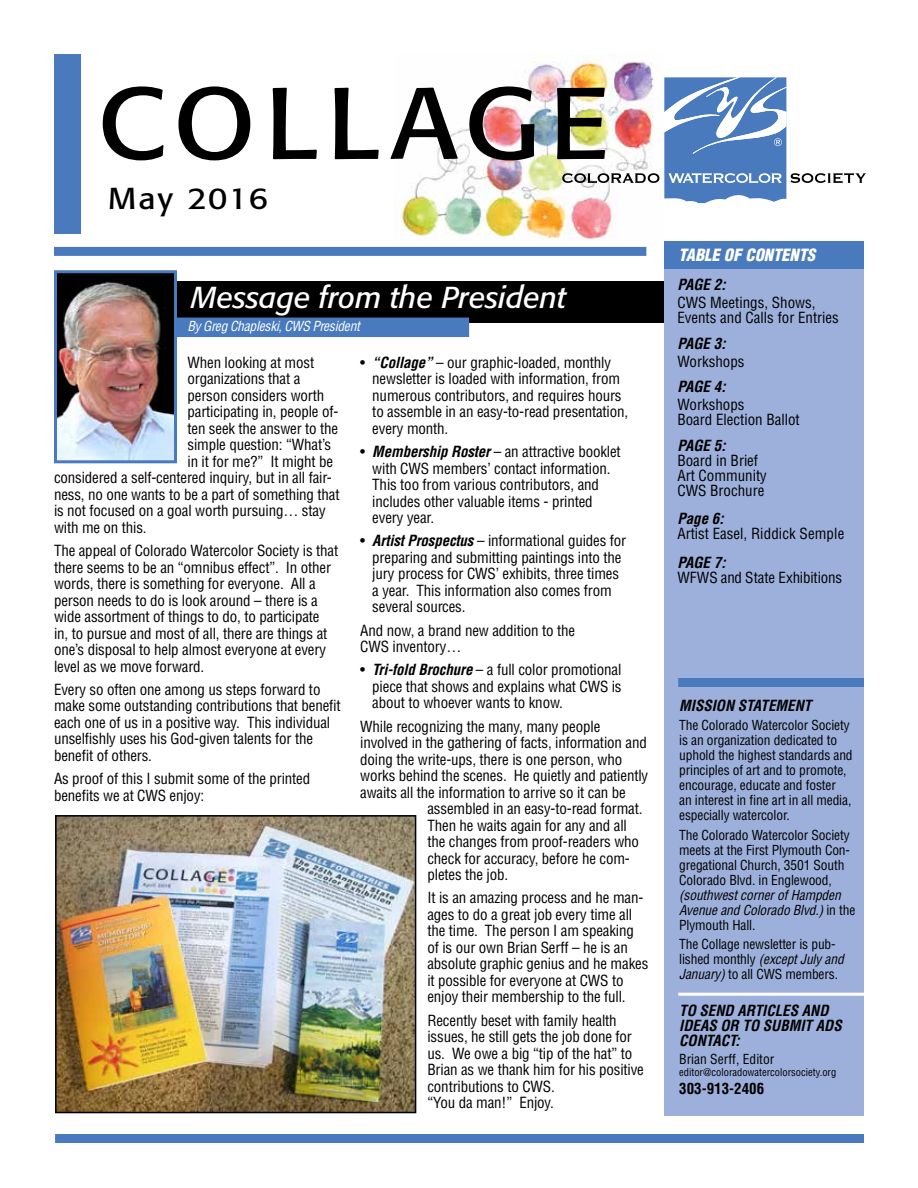
<style>
.page{position:relative;width:918px;height:1188px;background:#fff}
.page>*{position:absolute;margin:0;border:0;box-sizing:border-box;transform-origin:0 0}
.t1{font:100.5px "Formata";letter-spacing:.08em;color:#000;scale:1.1 1}
.t2{font:italic 30px "Formata";color:#fff}
.t3{font:30px "Formata";letter-spacing:.05em;color:#000;scale:1.1 1}
.t4{font:italic 900 condensed 16.5px "Helvetica";color:#fff}
.t5{font:condensed 15px/16.5px "Helvetica";letter-spacing:-.01em;color:#000}
.t6{font:italic 700 condensed 15px/15px "Helvetica";color:#000}
.t7{font:700 condensed 15px "Helvetica";color:#000}
.t8{font:condensed 13.5px/15px "Helvetica";letter-spacing:-.01em;color:#000}
.t9{font:italic condensed 13.5px/15px "Helvetica";letter-spacing:-.01em;color:#000}
.t10{font:italic condensed 13.5px "Helvetica";letter-spacing:-.02em;color:#fff}
.t11{font:condensed 10.5px "Helvetica";color:#000}
.s1{font-weight:700;font-style:italic}
.s2{font-style:normal}
.s3{font-style:italic}
</style>
<div class="page">
<div style="left:57px;top:281px;width:739px;height:41px;background:#000"></div>
<img style="left:398px;top:54px;width:254px;height:185px">
<svg style="left:562px;top:77px;width:304px;height:126px"></svg>
<div style="left:54px;top:54px;width:27px;height:180px;background:#487abd"></div>
<div style="left:664px;top:251px;width:200px;height:865px;background:#9db0db"></div>
<div style="left:664px;top:241px;width:200px;height:27px;background:#487abd"></div>
<div style="left:54px;top:247px;width:592px;height:9px;background:#487abd"></div>
<div style="left:55px;top:1134px;width:809px;height:9px;background:#487abd"></div>
<div style="left:678px;top:678px;width:186px;height:9px;background:#487abd"></div>
<hr style="left:678px;top:993px;width:186px;height:3px;background:#fff">
<div style="left:56px;top:318px;width:413px;height:19px;background:#487abd"></div>
<img style="left:58px;top:274px;width:115px;height:185px">
<div style="left:54px;top:270px;width:123px;height:193px;border:3px solid #487abd"></div>
<img style="left:58px;top:818px;width:355px;height:292px">
<div style="left:55px;top:815px;width:361px;height:298px;border:2px solid #000"></div>
<h1 class="t1" style="left:97px;top:62px;width:467px">COLLAGE</h1>
<h2 class="t3" style="left:108px;top:180px;width:147px">May 2016</h2>
<h2 class="t2" style="left:191px;top:279px;width:376px">Message from the President</h2>
<p class="t10" style="left:188px;top:318px;width:174px">By Greg Chapleski, CWS President</p>
<p class="t5" style="left:188px;top:354px;width:128px">When looking at most</p>
<p class="t5" style="left:188px;top:370px;width:114px">organizations that a</p>
<p class="t5" style="left:188px;top:387px;width:138px">person considers worth</p>
<p class="t5" style="left:188px;top:403px;width:152px">participating in, people of-</p>
<p class="t5" style="left:188px;top:420px;width:152px">ten seek the answer to the</p>
<p class="t5" style="left:188px;top:436px;width:145px">simple question: “What’s</p>
<p class="t5" style="left:188px;top:453px;width:147px">in it for me?” It might be</p>
<p class="t5" style="left:54px;top:469px;width:279px">considered a self-centered inquiry, but in all fair-</p>
<p class="t5" style="left:54px;top:486px;width:287px">ness, no one wants to be a part of something that</p>
<p class="t5" style="left:54px;top:502px;width:273px">is not focused on a goal worth pursuing… stay</p>
<p class="t5" style="left:54px;top:519px;width:94px">with me on this.</p>
<p class="t5" style="left:54px;top:542px;width:286px">The appeal of Colorado Watercolor Society is that there seems to be an “omnibus effect”. In other words, there is something for everyone. All a person needs to do is look around – there is a wide assortment of things to do, to participate<br>in, to pursue and most of all, there are things at one’s disposal to help almost everyone at every level as we move forward.</p>
<p class="t5" style="left:54px;top:681px;width:288px">Every so often one among us steps forward to make some outstanding contributions that benefit each one of us in a positive way. This individual unselfishly uses his God-given talents for the benefit of others.</p>
<p class="t5" style="left:54px;top:770px;width:258px">As proof of this I submit some of the printed benefits we at CWS enjoy:</p>
<p class="t5" style="left:372px;top:354px;width:257px;text-indent:-12px">• <span class="s1">“Collage”</span> – our graphic-loaded, monthly newsletter is loaded with information, from numerous contributors, and requires hours to assemble in an easy-to-read presentation, every month.</p>
<p class="t5" style="left:372px;top:443px;width:250px;text-indent:-12px">• <span class="s1">Membership Roster</span> – an attractive booklet with CWS members’ contact information.<br>This too from various contributors, and includes other valuable items - printed every year.</p>
<p class="t5" style="left:372px;top:532px;width:255px;text-indent:-12px">• <span class="s1">Artist Prospectus</span> – informational guides for preparing and submitting paintings into the jury process for CWS’ exhibits, three times a year. This information also comes from several sources.</p>
<p class="t5" style="left:360px;top:622px;width:217px">And now, a brand new addition to the<br>CWS inventory…</p>
<p class="t5" style="left:372px;top:661px;width:251px;text-align:justify;text-indent:-12px">• <span class="s1">Tri-fold Brochure</span> – a full color promotional piece that shows and explains what CWS is about to whoever wants to know.</p>
<p class="t5" style="left:360px;top:718px;width:242px">While recognizing the many, many people</p>
<p class="t5" style="left:360px;top:734px;width:288px">involved in the gathering of facts, information and</p>
<p class="t5" style="left:360px;top:751px;width:264px">doing the write-ups, there is one person, who</p>
<p class="t5" style="left:360px;top:767px;width:289px">works behind the scenes. He quietly and patiently</p>
<p class="t5" style="left:360px;top:784px;width:267px">awaits all the information to arrive so it can be</p>
<p class="t5" style="left:427px;top:800px;width:217px">assembled in an easy-to-read format.</p>
<p class="t5" style="left:427px;top:817px;width:201px">Then he waits again for any and all</p>
<p class="t5" style="left:427px;top:833px;width:213px">the changes from proof-readers who</p>
<p class="t5" style="left:427px;top:850px;width:204px">check for accuracy, before he com-</p>
<p class="t5" style="left:427px;top:866px;width:82px">pletes the job.</p>
<p class="t5" style="left:427px;top:889px;width:222px">It is an amazing process and he man&shy;ages to do a great job every time all the time. The person I am speaking of is our own Brian Serff – he is an absolute graphic genius and he makes it possible for everyone at CWS to enjoy their membership to the full.</p>
<p class="t5" style="left:427px;top:1012px;width:218px">Recently beset with family health issues, he still gets the job done for us. We owe a big “tip of the hat” to<br>Brian as we thank him for his positive contributions to CWS.<br>“You da man!” Enjoy.</p>
<p class="t4" style="left:679px;top:245px;width:138px">TABLE OF CONTENTS</p>
<p class="t6" style="left:677px;top:277px;width:50px">PAGE 2:</p>
<p class="t5" style="left:677px;top:295px;width:163px;line-height:15px">CWS Meetings, Shows,<br>Events and Calls for Entries</p>
<p class="t6" style="left:677px;top:336px;width:50px">PAGE 3:</p>
<p class="t5" style="left:677px;top:353px;width:69px">Workshops</p>
<p class="t6" style="left:677px;top:379px;width:50px">PAGE 4:</p>
<p class="t5" style="left:677px;top:397px;width:124px;line-height:15px">Workshops<br>Board Election Ballot</p>
<p class="t6" style="left:677px;top:438px;width:50px">PAGE 5:</p>
<p class="t5" style="left:677px;top:452px;width:91px;line-height:15px">Board in Brief<br>Art Community<br>CWS Brochure</p>
<p class="t6" style="left:677px;top:511px;width:48px">Page 6:</p>
<p class="t5" style="left:677px;top:525px;width:169px">Artist Easel, Riddick Semple</p>
<p class="t6" style="left:677px;top:555px;width:50px">PAGE 7:</p>
<p class="t5" style="left:677px;top:569px;width:166px">WFWS and State Exhibitions</p>
<p class="t6" style="left:679px;top:698px;width:134px">MISSION STATEMENT</p>
<p class="t8" style="left:679px;top:717px;width:175px">The Colorado Watercolor Society is an organization dedicated to uphold the highest standards and principles of art and to promote, encourage, educate and foster<br>an interest in fine art in all media, especially watercolor.</p>
<p class="t8" style="left:679px;top:827px;width:172px">The Colorado Watercolor Society meets at the First Plymouth Con&shy;gregational Church, 3501 South<br>Colorado Blvd. in Englewood,</p>
<p class="t9" style="left:679px;top:887px;width:178px">(southwest corner of Hampden<br>Avenue and Colorado Blvd.) <span class="s2">in the<br>Plymouth Hall.</span></p>
<p class="t8" style="left:679px;top:936px;width:166px">The Collage newsletter is pub&shy;lished monthly <span class="s3">(except July and<br>January)</span> to all CWS members.</p>
<p class="t6" style="left:679px;top:1003px;width:164px">TO SEND ARTICLES AND<br>IDEAS OR TO SUBMIT ADS<br>CONTACT:</p>
<p class="t8" style="left:679px;top:1051px;width:97px">Brian Serff, Editor</p>
<p class="t11" style="left:679px;top:1066px;width:159px">editor@coloradowatercolorsociety.org</p>
<p class="t7" style="left:679px;top:1080px;width:86px">303-913-2406</p>
</div>
